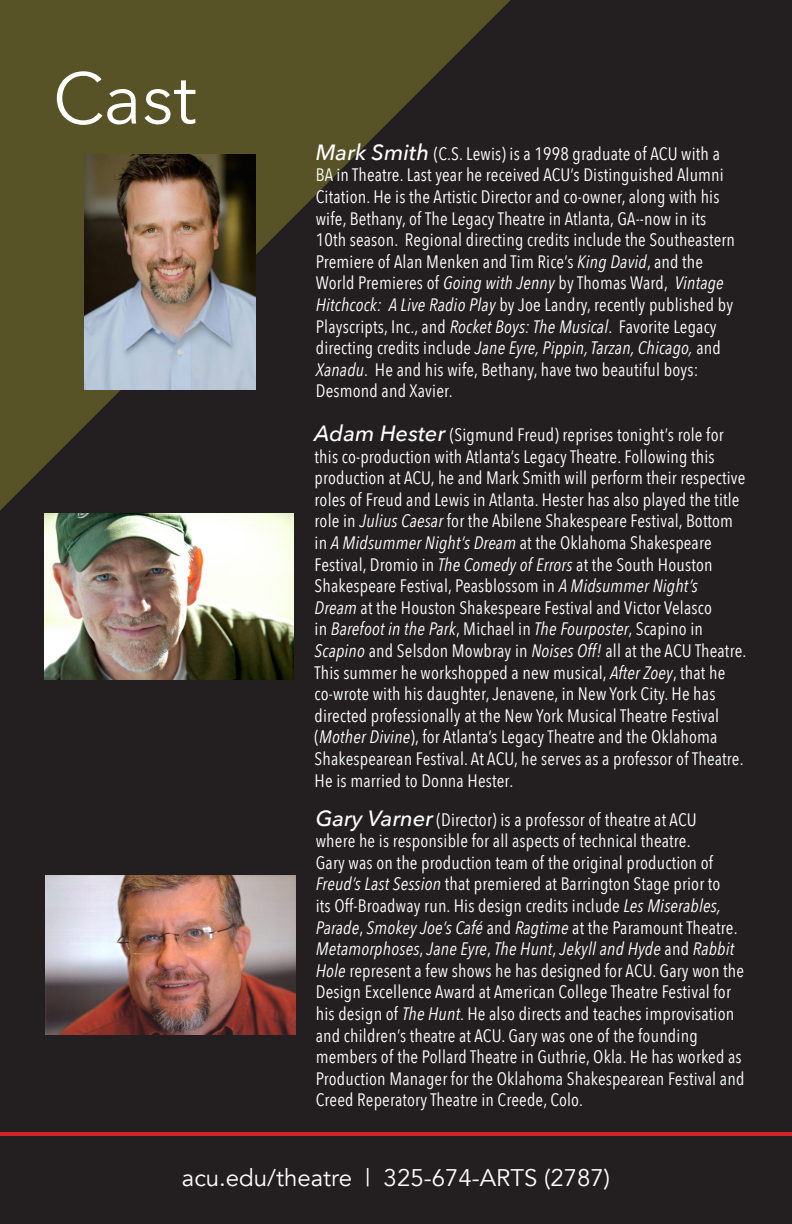
<style>
.page{position:relative;width:792px;height:1224px;background:#fff}
.page>*{position:absolute;margin:0;border:0;box-sizing:border-box;transform-origin:0 0}
.t1{font:72px "Avenir Next";color:#fff}
.t2{font:24px "Avenir";color:#fff}
.t3{font:18px/21.6px "Avenir Next Condensed";letter-spacing:.01em;color:#fff}
.s1{font-family:"Avenir Next";font-weight:500;font-style:italic;font-size:22px}
.s2{font-style:italic}
</style>
<div class="page">
<div style="left:1px;top:1px;width:790px;height:1222px;background:#231f20"></div>
<hr style="left:0;top:1132px;width:792px;height:4px;background:#d1232a">
<svg style="left:0;top:0;width:519px;height:520px"></svg>
<img style="left:85px;top:154px;width:171px;height:235px">
<img style="left:46px;top:875px;width:249px;height:160px">
<img style="left:44px;top:513px;width:250px;height:166px">
<p class="t1" style="left:53px;top:38px;width:145px">Cast</p>
<p class="t3" style="left:316px;top:142px;width:421px"><span class="s1">Mark Smith</span> (C.S. Lewis) is a 1998 graduate of ACU with a BA in Theatre. Last year he received ACU’s Distinguished Alumni Citation. He is the Artistic Director and co-owner, along with his wife, Bethany, of The Legacy Theatre in Atlanta, GA--now in its 10th season. Regional directing credits include the Southeastern Premiere of Alan Menken and Tim Rice’s <span class="s2">King David</span>, and the World Premieres of <span class="s2">Going with Jenny</span> by Thomas Ward, <span class="s2">Vintage Hitchcock: A Live Radio Play</span> by Joe Landry, recently published by Playscripts, Inc., and <span class="s2">Rocket Boys: The Musical</span>. Favorite Legacy directing credits include <span class="s2">Jane Eyre, Pippin, Tarzan, Chicago,</span> and <span class="s2">Xanadu</span>. He and his wife, Bethany, have two beautiful boys:<br>Desmond and Xavier.</p>
<p class="t3" style="left:315px;top:423px;width:433px"><span class="s1">Adam Hester</span> (Sigmund Freud) reprises tonight’s role for this co-production with Atlanta’s Legacy Theatre. Following this production at ACU, he and Mark Smith will perform their respective roles of Freud and Lewis in Atlanta. Hester has also played the title role in <span class="s2">Julius Caesar</span> for the Abilene Shakespeare Festival, Bottom in <span class="s2">A Midsummer Night’s Dream</span> at the Oklahoma Shakespeare Festival, Dromio in <span class="s2">The Comedy of Errors</span> at the South Houston Shakespeare Festival, Peasblossom in <span class="s2">A Midsummer Night’s<br>Dream</span> at the Houston Shakespeare Festival and Victor Velasco<br>in <span class="s2">Barefoot in the Park</span>, Michael in <span class="s2">The Fourposter</span>, Scapino in <span class="s2">Scapino</span> and Selsdon Mowbray in <span class="s2">Noises Off!</span> all at the ACU Theatre.<br>This summer he workshopped a new musical, <span class="s2">After Zoey</span>, that he co-wrote with his daughter, Jenavene, in New York City. He has directed professionally at the New York Musical Theatre Festival (<span class="s2">Mother Divine</span>), for Atlanta’s Legacy Theatre and the Oklahoma Shakespearean Festival. At ACU, he serves as a professor of Theatre.<br>He is married to Donna Hester.</p>
<p class="t3" style="left:316px;top:808px;width:430px"><span class="s1">Gary Varner</span> (Director) is a professor of theatre at ACU<br>where he is responsible for all aspects of technical theatre.<br>Gary was on the production team of the original production of <span class="s2">Freud’s Last Session</span> that premiered at Barrington Stage prior to<br>its Off-Broadway run. His design credits include <span class="s2">Les Miserables, Parade</span>, <span class="s2">Smokey Joe’s Café</span> and <span class="s2">Ragtime</span> at the Paramount Theatre.<br><span class="s2">Metamorphoses</span>, <span class="s2">Jane Eyre</span>, <span class="s2">The Hunt</span>, <span class="s2">Jekyll and Hyde</span> and <span class="s2">Rabbit Hole</span> represent a few shows he has designed for ACU. Gary won the Design Excellence Award at American College Theatre Festival for his design of <span class="s2">The Hunt</span>. He also directs and teaches improvisation and children’s theatre at ACU. Gary was one of the founding members of the Pollard Theatre in Guthrie, Okla. He has worked as Production Manager for the Oklahoma Shakespearean Festival and Creed Reperatory Theatre in Creede, Colo.</p>
<p class="t2" style="left:182px;top:1163px;width:430px">acu.edu/theatre | 325-674-ARTS (2787)</p>
</div>
